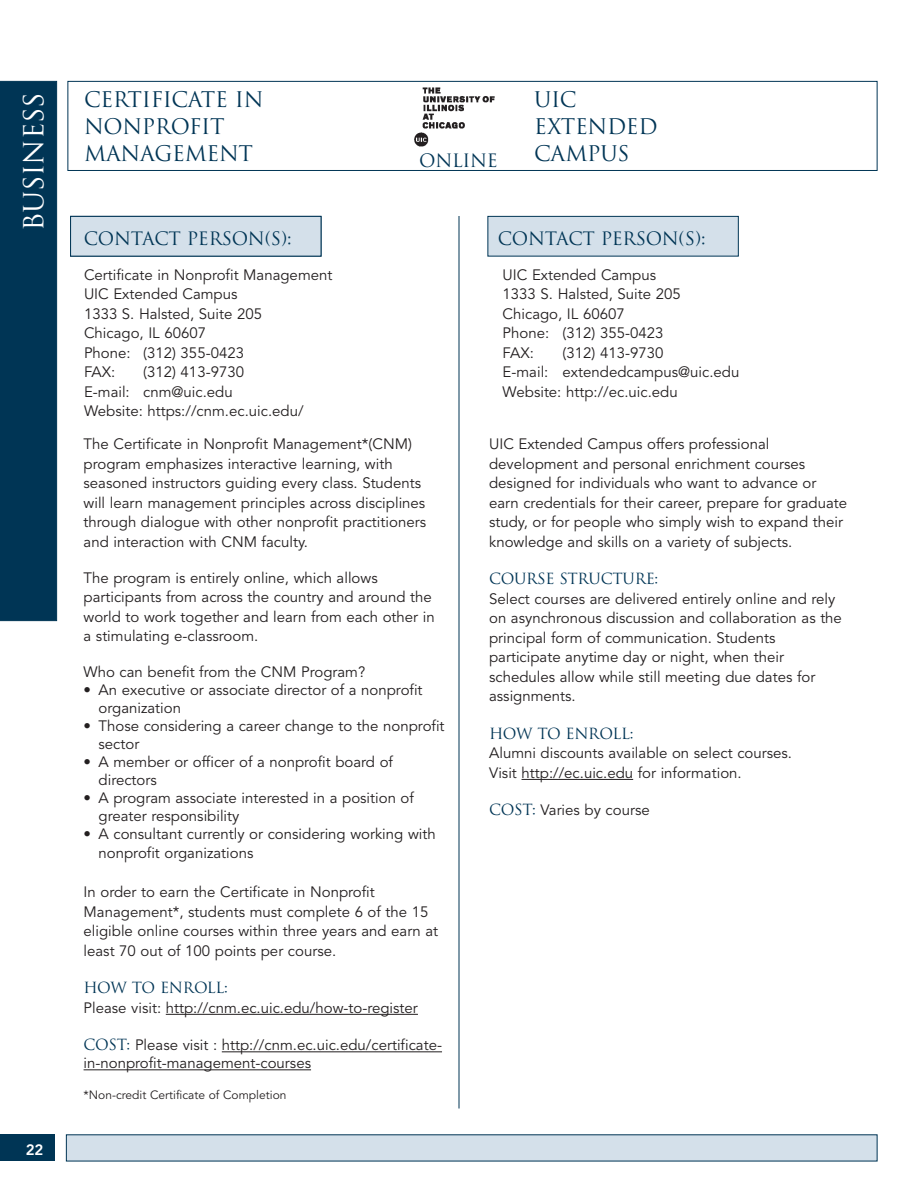
<style>
.page{position:relative;width:918px;height:1188px;background:#fff}
.page>*{position:absolute;margin:0;border:0;box-sizing:border-box;transform-origin:0 0}
.t1{font:27px "Trajan";letter-spacing:-.015em;color:#fff}
.t2{font:21px/27px "Trajan";letter-spacing:-.015em;color:#003555}
.t3{font:18px "Trajan";letter-spacing:-.02em;color:#003555}
.t4{font:15px/19.5px "Avenir";color:#231f20}
.t5{font:15px "Trajan";letter-spacing:-.02em;color:#003555}
.t6{font:800 15px "Avenir";color:#fff}
.t7{font:12px "Avenir";color:#231f20}
.s1{font-family:"Trajan";color:#003555}
</style>
<div class="page">
<div style="left:0;top:1134px;width:55px;height:27px;background:#003555"></div>
<div style="left:68px;top:81px;width:810px;height:90px;background:#fff;border:1px solid #003555"></div>
<div style="left:0;top:81px;width:57px;height:540px;background:#003555"></div>
<div style="left:66px;top:1134px;width:812px;height:27px;background:#d4e0ea"></div>
<div style="left:70px;top:216px;width:251px;height:40px;background:#d4e0ea;border:1px solid #003555"></div>
<hr style="left:459px;top:216px;width:1px;height:892px;background:#003555">
<div style="left:488px;top:216px;width:251px;height:40px;background:#d4e0ea;border:1px solid #003555"></div>
<img style="left:414px;top:87px;width:81px;height:60px">
<hr style="left:166px;top:1014px;width:252px;height:1px;background:#231f20">
<hr style="left:222px;top:1051px;width:220px;height:1px;background:#231f20">
<hr style="left:84px;top:1069px;width:227px;height:1px;background:#231f20">
<hr style="left:522px;top:779px;width:111px;height:1px;background:#231f20">
<h1 class="t1" style="left:17px;top:231px;width:140px;rotate:-90deg">BUSINESS</h1>
<h2 class="t2" style="left:84px;top:86px;width:181px">CERTIFICATE IN<br>NONPROFIT<br>MANAGEMENT</h2>
<h2 class="t2" style="left:534px;top:86px;width:125px">UIC<br>EXTENDED<br>CAMPUS</h2>
<p class="t3" style="left:498px;top:228px;width:209px">CONTACT PERSON(S):</p>
<p class="t4" style="left:503px;top:265px;width:180px">UIC Extended Campus<br>1333 S. Halsted, Suite 205<br>Chicago, IL 60607<br>Phone: (312) 355-0423<br>FAX:</p>
<p class="t3" style="left:419px;top:150px;width:80px">ONLINE</p>
<p class="t3" style="left:84px;top:228px;width:209px">CONTACT PERSON(S):</p>
<p class="t4" style="left:84px;top:265px;width:250px">Certificate in Nonprofit Management<br>UIC Extended Campus<br>1333 S. Halsted, Suite 205<br>Chicago, IL 60607<br>Phone: (312) 355-0423<br>FAX:</p>
<p class="t4" style="left:503px;top:343px;width:238px;text-indent:60px">(312) 413-9730<br>E-mail: extendedcampus@uic.edu<br>Website: http://ec.uic.edu</p>
<p class="t4" style="left:84px;top:363px;width:221px;text-indent:59px">(312) 413-9730<br>E-mail: cnm@uic.edu<br>Website: https://cnm.ec.uic.edu/</p>
<p class="t4" style="left:84px;top:435px;width:344px">The Certificate in Nonprofit Management*(CNM) program emphasizes interactive learning, with seasoned instructors guiding every class. Students will learn management principles across disciplines through dialogue with other nonprofit practitioners and interaction with CNM faculty.</p>
<p class="t4" style="left:84px;top:568px;width:353px">The program is entirely online, which allows participants from across the country and around the world to work together and learn from each other in a stimulating e-classroom.</p>
<p class="t4" style="left:84px;top:662px;width:283px">Who can benefit from the CNM Program?</p>
<p class="t4" style="left:99px;top:681px;width:326px;line-height:18px;text-indent:-15px">• An executive or associate director of a nonprofit organization</p>
<p class="t4" style="left:99px;top:717px;width:348px;line-height:18px;text-indent:-15px">• Those considering a career change to the nonprofit sector</p>
<p class="t4" style="left:99px;top:753px;width:296px;line-height:18px;text-indent:-15px">• A member or officer of a nonprofit board of directors</p>
<p class="t4" style="left:99px;top:789px;width:317px;line-height:18px;text-indent:-15px">• A program associate interested in a position of greater responsibility</p>
<p class="t4" style="left:99px;top:824px;width:339px;text-indent:-15px">• A consultant currently or considering working with nonprofit organizations</p>
<p class="t4" style="left:84px;top:883px;width:356px">In order to earn the Certificate in Nonprofit Management*, students must complete 6 of the 15 eligible online courses within three years and earn at least 70 out of 100 points per course.</p>
<p class="t5" style="left:84px;top:979px;width:146px">HOW TO ENROLL:</p>
<p class="t4" style="left:84px;top:998px;width:336px">Please visit: http://cnm.ec.uic.edu/how-to-register</p>
<p class="t4" style="left:84px;top:1037px;width:360px;line-height:18px"><span class="s1">COST:</span> Please visit : http://cnm.ec.uic.edu/certificate&shy;in-nonprofit-management-courses</p>
<p class="t7" style="left:84px;top:1088px;width:204px">*Non-credit Certificate of Completion</p>
<p class="t4" style="left:489px;top:435px;width:360px">UIC Extended Campus offers professional development and personal enrichment courses designed for individuals who want to advance or earn credentials for their career, prepare for graduate study, or for people who simply wish to expand their knowledge and skills on a variety of subjects.</p>
<p class="t5" style="left:489px;top:570px;width:171px">COURSE STRUCTURE:</p>
<p class="t4" style="left:489px;top:589px;width:354px">Select courses are delivered entirely online and rely on asynchronous discussion and collaboration as the principal form of communication. Students participate anytime day or night, when their schedules allow while still meeting due dates for assignments.</p>
<p class="t5" style="left:489px;top:724px;width:146px">HOW TO ENROLL:</p>
<p class="t4" style="left:489px;top:744px;width:304px">Alumni discounts available on select courses.<br>Visit http://ec.uic.edu for information.</p>
<p class="t4" style="left:489px;top:801px;width:162px"><span class="s1">COST:</span> Varies by course</p>
<p class="t6" style="left:26px;top:1141px;width:19px">22</p>
</div>
